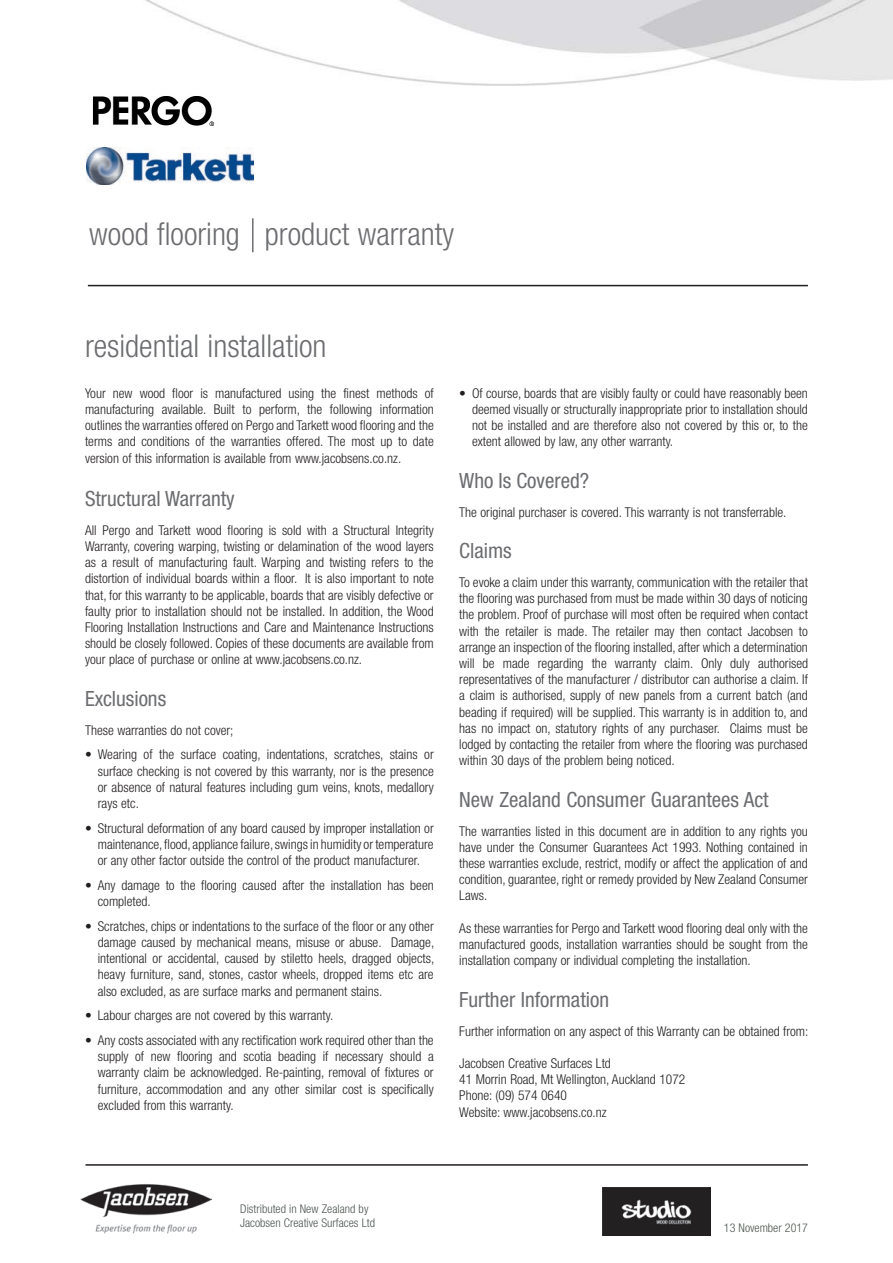
<style>
.page{position:relative;width:893px;height:1263px;background:#fff}
.page>*{position:absolute;margin:0;border:0;box-sizing:border-box;transform-origin:0 0}
.t1{font:300 condensed 31.5px "Helvetica Neue";color:#6c6d70}
.t2{font:condensed 21px "Helvetica Neue";color:#6c6d70}
.t3{font:300 condensed 13.5px/16.2px "Helvetica Neue";color:#231f20;text-align:justify}
.t4{font:300 condensed 12px/14.4px "Helvetica Neue";color:#4d5650}
</style>
<div class="page">
<img style="left:81px;top:1184px;width:131px;height:50px">
<hr style="left:85px;top:1164px;width:723px;height:2px;background:#231f20">
<hr style="left:88px;top:285px;width:720px;height:1px;background:#231f20">
<hr style="left:252px;top:218px;width:2px;height:34px;background:#6c6d70">
<img style="left:145px;top:0;width:748px;height:85px">
<img style="left:86px;top:148px;width:167px;height:36px">
<img style="left:92px;top:96px;width:123px;height:30px">
<img style="left:603px;top:1187px;width:107px;height:49px">
<h1 class="t1" style="left:89px;top:216px;width:366px">wood flooring product warranty</h1>
<h1 class="t1" style="left:85px;top:328px;width:243px">residential installation</h1>
<p class="t3" style="left:85px;top:385px;width:350px">Your new wood floor is manufactured using the finest methods of manufacturing available. Built to perform, the following information outlines the warranties offered on Pergo and Tarkett wood flooring and the terms and conditions of the warranties offered. The most up to date version of this information is available from www.jacobsens.co.nz.</p>
<h2 class="t2" style="left:85px;top:486px;width:151px">Structural Warranty</h2>
<p class="t3" style="left:85px;top:522px;width:350px">All Pergo and Tarkett wood flooring is sold with a Structural Integrity Warranty, covering warping, twisting or delamination of the wood layers as a result of manufacturing fault. Warping and twisting refers to the distortion of individual boards within a floor. It is also important to note that, for this warranty to be applicable, boards that are visibly defective or faulty prior to installation should not be installed. In addition, the Wood Flooring Installation Instructions and Care and Maintenance Instructions should be closely followed. Copies of these documents are available from your place of purchase or online at www.jacobsens.co.nz.</p>
<h2 class="t2" style="left:85px;top:686px;width:83px">Exclusions</h2>
<p class="t3" style="left:85px;top:722px;width:150px">These warranties do not cover;</p>
<p class="t3" style="left:98px;top:746px;width:337px;text-indent:-13px">• Wearing of the surface coating, indentations, scratches, stains or surface checking is not covered by this warranty, nor is the presence or absence of natural features including gum veins, knots, medallory rays etc.</p>
<p class="t3" style="left:98px;top:820px;width:337px;text-indent:-13px">• Structural deformation of any board caused by improper installation or maintenance, flood, appliance failure, swings in humidity or temperature or any other factor outside the control of the product manufacturer.</p>
<p class="t3" style="left:98px;top:877px;width:337px;text-indent:-13px">• Any damage to the flooring caused after the installation has been completed.</p>
<p class="t3" style="left:98px;top:918px;width:338px;text-indent:-13px">• Scratches, chips or indentations to the surface of the floor or any other damage caused by mechanical means, misuse or abuse. Damage, intentional or accidental, caused by stiletto heels, dragged objects, heavy furniture, sand, stones, castor wheels, dropped items etc are also excluded, as are surface marks and permanent stains.</p>
<p class="t3" style="left:85px;top:1007px;width:250px">• Labour charges are not covered by this warranty.</p>
<p class="t3" style="left:98px;top:1032px;width:337px;text-indent:-13px">• Any costs associated with any rectification work required other than the supply of new flooring and scotia beading if necessary should a warranty claim be acknowledged. Re-painting, removal of fixtures or furniture, accommodation and any other similar cost is specifically excluded from this warranty.</p>
<p class="t3" style="left:472px;top:385px;width:337px;text-indent:-13px">• Of course, boards that are visibly faulty or could have reasonably been deemed visually or structurally inappropriate prior to installation should not be installed and are therefore also not covered by this or, to the extent allowed by law, any other warranty.</p>
<h2 class="t2" style="left:459px;top:468px;width:131px">Who Is Covered?</h2>
<p class="t3" style="left:459px;top:504px;width:329px">The original purchaser is covered. This warranty is not transferrable.</p>
<h2 class="t2" style="left:459px;top:538px;width:54px">Claims</h2>
<p class="t3" style="left:459px;top:574px;width:350px">To evoke a claim under this warranty, communication with the retailer that the flooring was purchased from must be made within 30 days of noticing the problem. Proof of purchase will most often be required when contact with the retailer is made. The retailer may then contact Jacobsen to arrange an inspection of the flooring installed, after which a determination will be made regarding the warranty claim. Only duly authorised representatives of the manufacturer / distributor can authorise a claim. If a claim is authorised, supply of new panels from a current batch (and beading if required) will be supplied. This warranty is in addition to, and has no impact on, statutory rights of any purchaser. Claims must be lodged by contacting the retailer from where the flooring was purchased within 30 days of the problem being noticed.</p>
<h2 class="t2" style="left:459px;top:787px;width:311px">New Zealand Consumer Guarantees Act</h2>
<p class="t3" style="left:459px;top:823px;width:350px">The warranties listed in this document are in addition to any rights you have under the Consumer Guarantees Act 1993. Nothing contained in these warranties exclude, restrict, modify or affect the application of and condition, guarantee, right or remedy provided by New Zealand Consumer Laws.</p>
<p class="t3" style="left:459px;top:920px;width:350px">As these warranties for Pergo and Tarkett wood flooring deal only with the manufactured goods, installation warranties should be sought from the installation company or individual completing the installation.</p>
<h2 class="t2" style="left:459px;top:987px;width:151px">Further Information</h2>
<p class="t3" style="left:459px;top:1023px;width:351px">Further information on any aspect of this Warranty can be obtained from:</p>
<p class="t3" style="left:459px;top:1055px;width:228px;text-align:left">Jacobsen Creative Surfaces Ltd<br>41 Morrin Road, Mt Wellington, Auckland 1072<br>Phone: (09) 574 0640<br>Website: www.jacobsens.co.nz</p>
<p class="t4" style="left:240px;top:1201px;width:136px">Distributed in New Zealand by<br>Jacobsen Creative Surfaces Ltd</p>
<p class="t4" style="left:724px;top:1220px;width:86px">13 November 2017</p>
</div>
